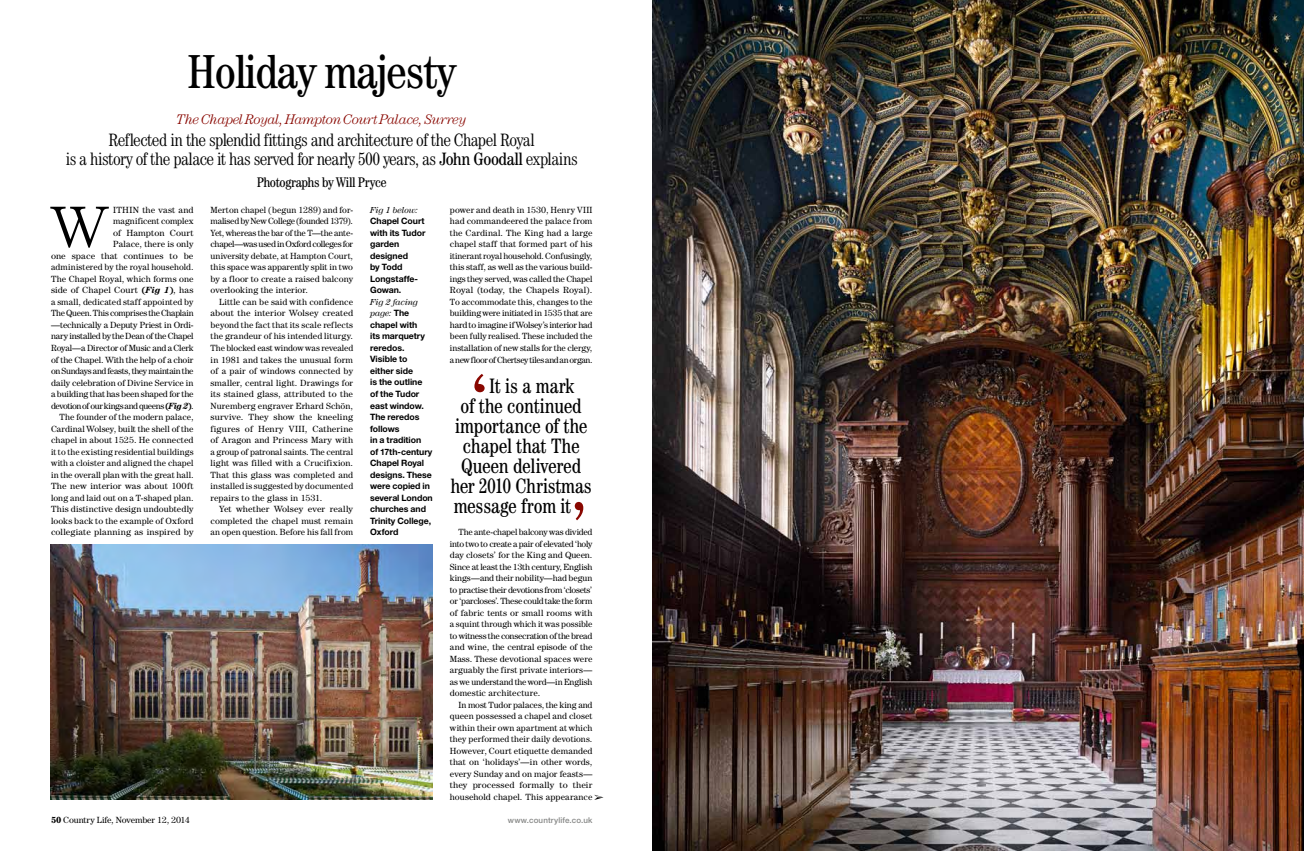
<style>
.page{position:relative;width:1304px;height:851px;background:#fff}
.page>*{position:absolute;margin:0;border:0;box-sizing:border-box;transform-origin:0 0}
.t1{font:72px "Century IT Cby BT";color:#890700;scale:1.12 1}
.t2{font:72px "Century IT Cby BT";color:#890700;scale:.95 1}
.t3{font:300 59.4px "Century IT Cby BT";color:#000}
.t4{font:condensed 48px "Century IT Cby BT";letter-spacing:-.025em;color:#000}
.t5{font:condensed 21px "Century IT Cby BT";letter-spacing:-.005em;color:#000;scale:.95 1}
.t6{font:300 condensed 18px/19px "Century IT Cby BT";letter-spacing:-.025em;color:#000;text-align:center}
.t7{font:italic 300 14px "Century IT Cby BT";letter-spacing:-.025em;color:#890700}
.t8{font:condensed 14px "Century IT Cby BT";letter-spacing:-.025em;color:#000}
.t9{font:9px/11.5px "Century IT Cby BT";color:#000;text-align:justify}
.t10{font:9px "Century IT Cby BT";letter-spacing:-.02em;color:#000}
.t11{font:700 8.8px/11.5px "Helvetica Neue";letter-spacing:-.005em;color:#000}
.t12{font:italic 8.8px/11.5px "Century IT Cby BT";color:#000}
.t13{font:500 8px "Helvetica Neue";letter-spacing:.015em;color:#868786}
.s1{font-weight:400}
.s2{font-weight:700}
.s3{font-weight:700;font-style:italic}
.s4{font-family:"Helvetica Neue";font-weight:700;font-style:normal}
</style>
<div class="page">
<img style="left:50px;top:544px;width:383px;height:255px">
<img style="left:652px;top:0;width:652px;height:850px">
<h3 class="t4" style="left:187px;top:42px;width:270px">Holiday majesty</h3>
<h3 class="t7" style="left:177px;top:111px;width:292px">The Chapel Royal, Hampton Court Palace, Surrey</h3>
<h3 class="t6" style="left:66px;top:130px;width:513px">Reflected in the splendid fittings and architecture of the Chapel Royal<br>is a history of the palace it has served for nearly 500 years, as <span class="s1">John Goodall</span> explains</h3>
<h3 class="t8" style="left:257px;top:173px;width:131px">Photographs by Will Pryce</h3>
<p class="t9" style="left:211px;top:204px;width:144px">Merton chapel (begun 1289) and for&shy;malised by New College (founded 1379).<br>Yet, whereas the bar of the T—the ante&shy;chapel—was used in Oxford colleges for university debate, at Hampton Court, this space was apparently split in two by a floor to create a raised balcony overlooking the interior.</p>
<p class="t9" style="left:211px;top:296px;width:144px;text-indent:9px">Little can be said with confidence about the interior Wolsey created beyond the fact that its scale reflects the grandeur of his intended liturgy.<br>The blocked east window was revealed in 1981 and takes the unusual form of a pair of windows connected by smaller, central light. Drawings for its stained glass, attributed to the Nuremberg engraver Erhard Schön, survive. They show the kneeling figures of Henry VIII , Catherine of Aragon and Princess Mary with a group of patronal saints. The central light was filled with a Crucifixion.<br>That this glass was completed and installed is suggested by documented repairs to the glass in 1531.</p>
<p class="t9" style="left:211px;top:503px;width:144px;text-indent:9px">Yet whether Wolsey ever really completed the chapel must remain an open question. Before his fall from</p>
<p class="t9" style="left:450px;top:204px;width:144px;text-align:left">power and death in 1530, Henry VIII had commandeered the palace from the Cardinal. The King had a large chapel staff that formed part of his itinerant royal household. Confusingly, this staff, as well as the various build&shy;ings they served, was called the Chapel Royal (today, the Chapels Royal).<br>To accommodate this, changes to the building were initiated in 1535 that are hard to imagine if Wolsey’s interior had been fully realised. These included the installation of new stalls for the clergy, a new floor of Chertsey tiles and an organ.</p>
<p class="t9" style="left:51px;top:204px;width:144px;text-align:right">ithin the vast and<br>magnificent complex<br>of Hampton Court<br>Palace, there is only<br>one space that continues to be administered by the royal household.<br>The Chapel Royal, which forms one side of Chapel Court <span class="s2">(</span><span class="s3">Fig 1</span><span class="s2">)</span>, has a small, dedicated staff appointed by The Queen. This comprises the Chaplain —technically a Deputy Priest in Ordi&shy;nary installed by the Dean of the Chapel Royal—a Director of Music and a Clerk of the Chapel. With the help of a choir on Sundays and feasts, they maintain the daily celebration of Divine Service in a building that has been shaped for the devotion of our kings and queens <span class="s2">(</span><span class="s3">Fig 2</span><span class="s2">)</span>.<br>The founder of the modern palace, Cardinal Wolsey, built the shell of the chapel in about 1525. He connected it to the existing residential buildings with a cloister and aligned the chapel in the overall plan with the great hall.<br>The new interior was about 100ft long and laid out on a T-shaped plan.<br>This distinctive design undoubtedly looks back to the example of Oxford collegiate planning as inspired by</p>
<h2 class="t3" style="left:51px;top:191px;width:58px">W</h2>
<p class="t12" style="left:370px;top:204px;width:50px">Fig 1 below:</p>
<p class="t11" style="left:370px;top:215px;width:57px">Chapel Court with its Tudor garden designed<br>by Todd<br>Longstaffe-<br>Gowan.</p>
<p class="t12" style="left:370px;top:296px;width:49px">Fig 2 facing page: <span class="s4">The</span></p>
<p class="t11" style="left:370px;top:319px;width:64px">chapel with<br>its marquetry reredos.<br>Visible to either side<br>is the outline<br>of the Tudor east window.<br>The reredos follows<br>in a tradition<br>of 17th-century<br>Chapel Royal designs. These were copied in several London churches and<br>Trinity College,<br>Oxford</p>
<h1 class="t1" style="left:468px;top:356px;width:22px">‘</h1>
<h3 class="t5" style="left:489px;top:372px;width:91px">It is a mark</h3>
<h3 class="t5" style="left:461px;top:392px;width:129px">of the continued</h3>
<h3 class="t5" style="left:455px;top:412px;width:141px">importance of the</h3>
<h3 class="t5" style="left:463px;top:432px;width:124px">chapel that The</h3>
<h3 class="t5" style="left:461px;top:452px;width:128px">Queen delivered</h3>
<h3 class="t5" style="left:451px;top:472px;width:150px">her 2010 Christmas</h3>
<h3 class="t5" style="left:454px;top:492px;width:125px">message from it</h3>
<h1 class="t2" style="left:569px;top:484px;width:22px">’</h1>
<p class="t9" style="left:450px;top:526px;width:144px;text-indent:9px">The ante-chapel balcony was divided into two to create a pair of elevated ‘holy day closets’ for the King and Queen.<br>Since at least the 13th century, English kings—and their nobility—had begun to practise their devotions from ‘closets’ or ‘parcloses’. These could take the form of fabric tents or small rooms with a squint through which it was possible to witness the consecration of the bread and wine, the central episode of the Mass. These devotional spaces were arguably the first private interiors— as we understand the word—in English domestic architecture.</p>
<p class="t9" style="left:450px;top:698px;width:144px;text-indent:9px">In most Tudor palaces, the king and queen possessed a chapel and closet within their own apartment at which they performed their daily devotions.<br>However, Court etiquette demanded that on ‘holidays’—in other words, every Sunday and on major feasts— they processed formally to their household chapel. This appearance</p>
<p class="t10" style="left:51px;top:814px;width:140px"><span class="s2">50</span> Country Life, November 12, 2014</p>
<p class="t13" style="left:508px;top:815px;width:86px">www.countrylife.co.uk</p>
</div>
